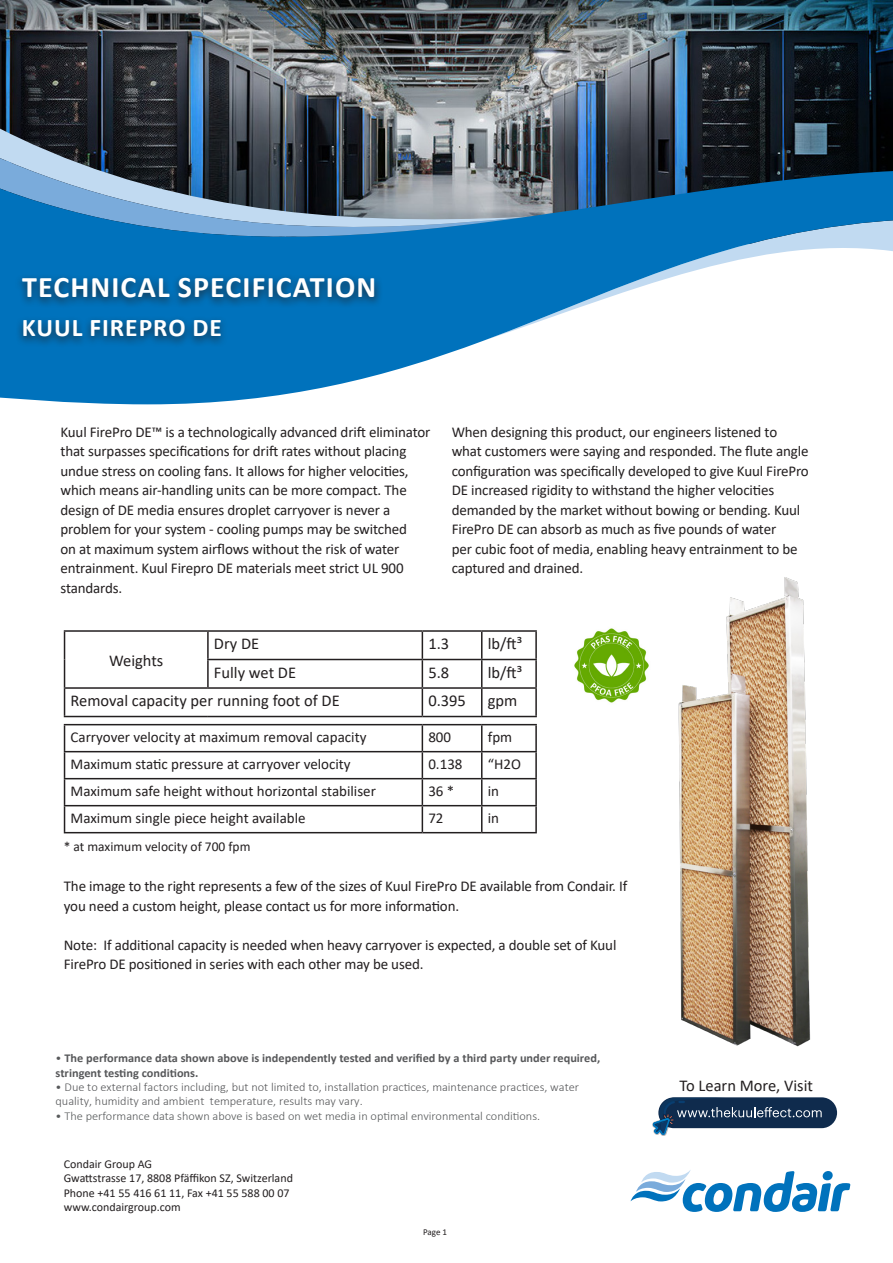
<style>
.page{position:relative;width:893px;height:1263px;background:#fff}
.page>*{position:absolute;margin:0;border:0;box-sizing:border-box;transform-origin:0 0}
.DB_Titel{font:700 30px "Calibri";letter-spacing:.04em;color:#fff}
.DB_Untertitel{font:700 25.5px "Calibri";letter-spacing:.04em;color:#fff}
.t1{font:16.5px "Calibri";color:#231f20}
.t2{font:15px/19.5px "Calibri";letter-spacing:-.01em;color:#231f20}
.t3{font:13.5px "Calibri";color:#231f20}
.t4{font:300 12px/14.4px "Calibri";color:#57585a}
.t5{font:700 12px/14.4px "Calibri";color:#57585a}
.t6{font:12px "Calibri";color:#231f20}
.t7{font:300 12px "Calibri";color:#585b5c}
.t8{font:9px "Calibri";color:#231f20}
.s1{font-weight:300}
</style>
<div class="page">
<svg style="left:630px;top:1170px;width:220px;height:42px"></svg>
<div style="left:658px;top:1097px;width:179px;height:31px;background:#0f2b4d;border-radius:15px"></div>
<svg style="left:652px;top:1098px;width:170px;height:38px"></svg>
<img style="left:0;top:0;width:893px;height:170px">
<svg style="left:0;top:123px;width:528px;height:47px"></svg>
<img style="left:0;top:153px;width:525px;height:17px">
<svg style="left:0;top:170px;width:893px;height:234px"></svg>
<div style="left:15px;top:273px;width:368px;height:75px;background:#231f20;opacity:.75"></div>
<img style="left:574px;top:628px;width:74px;height:75px">
<hr style="left:64px;top:630px;width:144px;height:2px;background:#231f20">
<hr style="left:208px;top:630px;width:214px;height:2px;background:#231f20">
<hr style="left:207px;top:632px;width:2px;height:27px;background:#231f20">
<hr style="left:422px;top:630px;width:60px;height:2px;background:#231f20">
<hr style="left:482px;top:630px;width:55px;height:2px;background:#231f20">
<hr style="left:535px;top:632px;width:2px;height:27px;background:#231f20">
<hr style="left:207px;top:659px;width:215px;height:1px;background:#231f20">
<hr style="left:207px;top:660px;width:2px;height:27px;background:#231f20">
<hr style="left:422px;top:659px;width:60px;height:1px;background:#231f20">
<hr style="left:482px;top:659px;width:55px;height:1px;background:#231f20">
<hr style="left:535px;top:660px;width:2px;height:27px;background:#231f20">
<hr style="left:64px;top:687px;width:144px;height:2px;background:#231f20">
<svg style="left:64px;top:632px;width:1px;height:84px"></svg>
<hr style="left:208px;top:687px;width:214px;height:2px;background:#231f20">
<hr style="left:422px;top:687px;width:60px;height:2px;background:#231f20">
<svg style="left:422px;top:632px;width:1px;height:84px"></svg>
<hr style="left:482px;top:687px;width:55px;height:2px;background:#231f20">
<svg style="left:481px;top:632px;width:1px;height:84px"></svg>
<hr style="left:535px;top:689px;width:2px;height:27px;background:#231f20">
<hr style="left:64px;top:716px;width:144px;height:1px;background:#231f20">
<hr style="left:208px;top:716px;width:214px;height:1px;background:#231f20">
<hr style="left:422px;top:716px;width:60px;height:1px;background:#231f20">
<hr style="left:482px;top:716px;width:55px;height:1px;background:#231f20">
<hr style="left:64px;top:724px;width:358px;height:1px;background:#231f20">
<hr style="left:422px;top:724px;width:60px;height:1px;background:#231f20">
<hr style="left:482px;top:724px;width:55px;height:1px;background:#231f20">
<hr style="left:535px;top:725px;width:2px;height:26px;background:#231f20">
<hr style="left:64px;top:751px;width:358px;height:1px;background:#231f20">
<hr style="left:422px;top:751px;width:60px;height:1px;background:#231f20">
<hr style="left:482px;top:751px;width:55px;height:1px;background:#231f20">
<hr style="left:535px;top:752px;width:2px;height:26px;background:#231f20">
<hr style="left:64px;top:778px;width:358px;height:1px;background:#231f20">
<hr style="left:422px;top:778px;width:60px;height:1px;background:#231f20">
<hr style="left:482px;top:778px;width:55px;height:1px;background:#231f20">
<hr style="left:535px;top:779px;width:2px;height:26px;background:#231f20">
<hr style="left:64px;top:805px;width:358px;height:1px;background:#231f20">
<svg style="left:64px;top:725px;width:1px;height:107px"></svg>
<hr style="left:422px;top:805px;width:60px;height:1px;background:#231f20">
<svg style="left:422px;top:725px;width:1px;height:107px"></svg>
<hr style="left:482px;top:805px;width:55px;height:1px;background:#231f20">
<svg style="left:481px;top:725px;width:1px;height:107px"></svg>
<hr style="left:535px;top:806px;width:2px;height:26px;background:#231f20">
<hr style="left:64px;top:832px;width:358px;height:1px;background:#231f20">
<hr style="left:422px;top:832px;width:60px;height:1px;background:#231f20">
<hr style="left:482px;top:832px;width:55px;height:1px;background:#231f20">
<img style="left:648px;top:577px;width:163px;height:470px">
<p class="DB_Titel" style="left:22px;top:266px;width:356px">TECHNICAL SPECIFICATION</p>
<p class="DB_Untertitel" style="left:22px;top:309px;width:201px">KUUL FIREPRO DE</p>
<p class="t2" style="left:60px;top:421px;width:371px">Kuul FirePro DE™ is a technologically advanced drift eliminator that surpasses specifications for drift rates without placing undue stress on cooling fans. It allows for higher velocities, which means air-handling units can be more compact. The design of DE media ensures droplet carryover is never a problem for your system - cooling pumps may be switched<br>on at maximum system airflows without the risk of water entrainment. Kuul Firepro DE materials meet strict UL 900 standards.</p>
<p class="t2" style="left:452px;top:421px;width:359px">When designing this product, our engineers listened to what customers were saying and responded. The flute angle configuration was specifically developed to give Kuul FirePro DE increased rigidity to withstand the higher velocities demanded by the market without bowing or bending. Kuul FirePro DE can absorb as much as five pounds of water<br>per cubic foot of media, enabling heavy entrainment to be captured and drained.</p>
<p class="t1" style="left:214px;top:632px;width:47px">Dry DE</p>
<p class="t1" style="left:428px;top:632px;width:22px">1.3</p>
<p class="t1" style="left:488px;top:632px;width:36px">lb/ft3</p>
<p class="t1" style="left:214px;top:661px;width:84px">Fully wet DE</p>
<p class="t1" style="left:428px;top:661px;width:22px">5.8</p>
<p class="t1" style="left:488px;top:661px;width:36px">lb/ft3</p>
<p class="t1" style="left:71px;top:689px;width:271px">Removal capacity per running foot of DE</p>
<p class="t1" style="left:428px;top:689px;width:39px">0.395</p>
<p class="t1" style="left:488px;top:689px;width:31px">gpm</p>
<p class="t2" style="left:71px;top:727px;width:297px">Carryover velocity at maximum removal capacity</p>
<p class="t2" style="left:428px;top:727px;width:24px">800</p>
<p class="t2" style="left:488px;top:727px;width:26px">fpm</p>
<p class="t2" style="left:71px;top:754px;width:282px">Maximum static pressure at carryover velocity</p>
<p class="t2" style="left:428px;top:754px;width:36px">0.138</p>
<p class="t2" style="left:488px;top:754px;width:35px">“H2O</p>
<p class="t2" style="left:71px;top:781px;width:307px">Maximum safe height without horizontal stabiliser</p>
<p class="t2" style="left:428px;top:781px;width:28px">36 *</p>
<p class="t2" style="left:488px;top:781px;width:13px">in</p>
<p class="t2" style="left:71px;top:808px;width:237px">Maximum single piece height available</p>
<p class="t2" style="left:428px;top:808px;width:17px">72</p>
<p class="t2" style="left:488px;top:808px;width:13px">in</p>
<p class="t3" style="left:64px;top:837px;width:188px">* at maximum velocity of 700 fpm</p>
<p class="t2" style="left:64px;top:876px;width:565px">The image to the right represents a few of the sizes of Kuul FirePro DE available from Condair. If you need a custom height, please contact us for more information.</p>
<p class="t2" style="left:64px;top:934px;width:554px">Note: If additional capacity is needed when heavy carryover is expected, a double set of Kuul<br>FirePro DE positioned in series with each other may be used.</p>
<p class="t1" style="left:109px;top:649px;width:56px">Weights</p>
<p class="t5" style="left:56px;top:1051px;width:546px"><span class="s1">•</span> The performance data shown above is independently tested and verified by a third party under required, stringent testing conditions.</p>
<p class="t4" style="left:56px;top:1080px;width:525px">• Due to external factors including, but not limited to, installation practices, maintenance practices, water quality, humidity and ambient temperature, results may vary.</p>
<p class="t7" style="left:56px;top:1108px;width:486px">• The performance data shown above is based on wet media in optimal environmental conditions.</p>
<p class="t6" style="left:64px;top:1155px;width:90px">Condair Group AG</p>
<p class="t6" style="left:64px;top:1170px;width:231px">Gwattstrasse 17, 8808 Pfäffikon SZ, Switzerland</p>
<p class="t6" style="left:64px;top:1184px;width:227px">Phone +41 55 416 61 11, Fax +41 55 588 00 07</p>
<p class="t6" style="left:64px;top:1199px;width:119px">www.condairgroup.com</p>
<p class="t8" style="left:423px;top:1226px;width:26px">Page 1</p>
<p class="t1" style="left:679px;top:1074px;width:135px">To Learn More, Visit</p>
</div>
